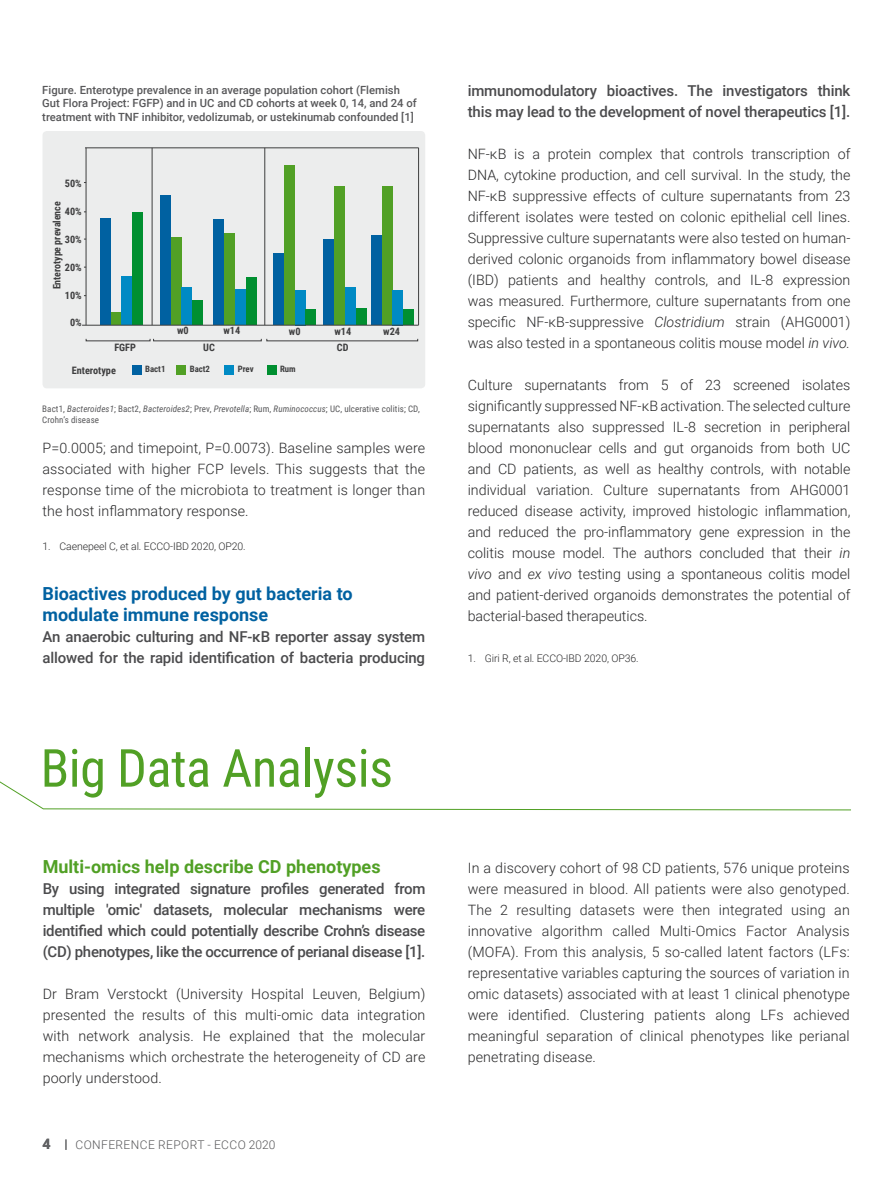
<style>
.page{position:relative;width:893px;height:1191px;background:#fff}
.page>*{position:absolute;margin:0;border:0;box-sizing:border-box;transform-origin:0 0}
.t1{font:52.5px "Roboto Condensed";letter-spacing:-.01em;color:#51a025}
.t2{font:700 18px/21px "Roboto";color:#0061a1}
.t3{font:700 18px "Roboto";color:#51a025}
.t4{font:500 15px/21px "Roboto";letter-spacing:-.01em;color:#4b4b4d}
.t5{font:300 14.25px/21px "Roboto";letter-spacing:.01em;color:#282829;text-align:justify}
.t6{font:700 14.25px "Roboto";color:#616264}
.t7{font:300 12px "Roboto";letter-spacing:.035em;color:#58585a}
.t8{font:500 11.25px/13.5px "Roboto";color:#58585a}
.t9{font:300 10.5px "Roboto";letter-spacing:-.01em;color:#282829}
.t10{font:700 10.2px "Roboto Condensed";color:#3e3e3f}
.t11{font:9px/10.8px "Roboto Condensed";letter-spacing:.01em;color:#58585a}
.t12{font:700 8.85px "Roboto Condensed";color:#3e3e3f}
.s1{font-style:italic}
</style>
<div class="page">
<div style="left:43px;top:131px;width:382px;height:257px;background:#eceded;border-radius:4px"></div>
<div style="left:371px;top:235px;width:11px;height:90px;background:#0061a1"></div>
<div style="left:382px;top:186px;width:11px;height:139px;background:#51a025"></div>
<div style="left:392px;top:290px;width:11px;height:35px;background:#008ac4"></div>
<div style="left:403px;top:309px;width:11px;height:16px;background:#008f30"></div>
<div style="left:323px;top:240px;width:11px;height:85px;background:#0061a1"></div>
<div style="left:334px;top:186px;width:11px;height:139px;background:#51a025"></div>
<div style="left:345px;top:287px;width:11px;height:38px;background:#008ac4"></div>
<div style="left:356px;top:308px;width:10px;height:17px;background:#008f30"></div>
<div style="left:132px;top:365px;width:9px;height:9px;background:#0061a1"></div>
<div style="left:177px;top:365px;width:9px;height:9px;background:#51a025"></div>
<div style="left:225px;top:365px;width:9px;height:9px;background:#008ac4"></div>
<div style="left:267px;top:365px;width:9px;height:9px;background:#008f30"></div>
<div style="left:100px;top:218px;width:11px;height:107px;background:#0061a1"></div>
<div style="left:111px;top:312px;width:10px;height:13px;background:#51a025"></div>
<div style="left:121px;top:277px;width:11px;height:48px;background:#008ac4"></div>
<div style="left:132px;top:213px;width:11px;height:112px;background:#008f30"></div>
<div style="left:160px;top:195px;width:11px;height:130px;background:#0061a1"></div>
<div style="left:171px;top:238px;width:11px;height:87px;background:#51a025"></div>
<div style="left:181px;top:287px;width:11px;height:38px;background:#008ac4"></div>
<div style="left:192px;top:300px;width:11px;height:25px;background:#008f30"></div>
<div style="left:213px;top:219px;width:11px;height:106px;background:#0061a1"></div>
<div style="left:224px;top:233px;width:11px;height:92px;background:#51a025"></div>
<div style="left:235px;top:289px;width:11px;height:36px;background:#008ac4"></div>
<div style="left:246px;top:278px;width:10px;height:47px;background:#008f30"></div>
<div style="left:273px;top:253px;width:11px;height:72px;background:#0061a1"></div>
<div style="left:284px;top:166px;width:11px;height:159px;background:#51a025"></div>
<div style="left:295px;top:290px;width:10px;height:35px;background:#008ac4"></div>
<div style="left:305px;top:309px;width:11px;height:16px;background:#008f30"></div>
<hr style="left:82px;top:325px;width:337px;height:1px;background:#3e3e3f">
<hr style="left:86px;top:148px;width:1px;height:177px;background:#3e3e3f">
<hr style="left:85px;top:147px;width:334px;height:1px;background:#3e3e3f">
<hr style="left:264px;top:148px;width:1px;height:177px;background:#3e3e3f">
<hr style="left:152px;top:148px;width:1px;height:177px;background:#3e3e3f">
<hr style="left:418px;top:148px;width:1px;height:177px;background:#3e3e3f">
<svg style="left:0;top:781px;width:851px;height:29px"></svg>
<p class="t8" style="left:42px;top:83px;width:376px">Figure. Enterotype prevalence in an average population cohort (Flemish<br>Gut Flora Project: FGFP) and in UC and CD cohorts at week 0, 14, and 24 of treatment with TNF inhibitor, vedolizumab, or ustekinumab confounded [1]</p>
<p class="t10" style="left:65px;top:176px;width:18px">50%</p>
<p class="t10" style="left:65px;top:204px;width:18px">40%</p>
<p class="t10" style="left:65px;top:232px;width:18px">30%</p>
<p class="t10" style="left:65px;top:260px;width:18px">20%</p>
<p class="t10" style="left:65px;top:288px;width:18px">10%</p>
<p class="t10" style="left:70px;top:315px;width:13px">0%</p>
<p class="t10" style="left:50px;top:289px;width:90px;rotate:-90deg">Enterotype prevalence</p>
<p class="t10" style="left:114px;top:340px;width:23px">FGFP</p>
<p class="t10" style="left:177px;top:323px;width:13px">w0</p>
<p class="t10" style="left:223px;top:323px;width:18px">w14</p>
<p class="t10" style="left:203px;top:340px;width:13px">UC</p>
<p class="t10" style="left:337px;top:340px;width:13px">CD</p>
<p class="t10" style="left:289px;top:324px;width:13px">w0</p>
<p class="t10" style="left:334px;top:324px;width:18px">w14</p>
<p class="t10" style="left:383px;top:324px;width:18px">w24</p>
<p class="t10" style="left:72px;top:363px;width:46px">Enterotype</p>
<p class="t12" style="left:145px;top:363px;width:22px">Bact1</p>
<p class="t12" style="left:190px;top:363px;width:22px">Bact2</p>
<p class="t12" style="left:238px;top:363px;width:17px">Prev</p>
<p class="t12" style="left:280px;top:363px;width:17px">Rum</p>
<p class="t11" style="left:42px;top:403px;width:379px">Bact1, <span class="s1">Bacteroides1</span>; Bact2, <span class="s1">Bacteroides2</span>; Prev, <span class="s1">Prevotella</span>; Rum, <span class="s1">Ruminococcus</span>; UC, ulcerative colitis; CD,<br>Crohn’s disease</p>
<p class="t5" style="left:43px;top:437px;width:384px">P=0.0005; and timepoint, P=0.0073). Baseline samples were associated with higher FCP levels. This suggests that the response time of the microbiota to treatment is longer than the host inflammatory response.</p>
<p class="t9" style="left:43px;top:539px;width:205px">1. Caenepeel C, et al. ECCO-IBD 2020, OP20.</p>
<p class="t2" style="left:43px;top:582px;width:312px">Bioactives produced by gut bacteria to modulate immune response</p>
<p class="t4" style="left:43px;top:626px;width:384px">An anaerobic culturing and NF-κB reporter assay system allowed for the rapid identification of bacteria producing</p>
<h1 class="t1" style="left:41px;top:731px;width:354px">Big Data Analysis</h1>
<p class="t3" style="left:43px;top:854px;width:339px">Multi-omics help describe CD phenotypes</p>
<p class="t4" style="left:43px;top:878px;width:384px;text-align:justify">By using integrated signature profiles generated from multiple 'omic' datasets, molecular mechanisms were identified which could potentially describe Crohn’s disease (CD) phenotypes, like the occurrence of perianal disease [1].</p>
<p class="t5" style="left:43px;top:983px;width:384px">Dr Bram Verstockt (University Hospital Leuven, Belgium) presented the results of this multi-omic data integration with network analysis. He explained that the molecular mechanisms which orchestrate the heterogeneity of CD are poorly understood.</p>
<p class="t6" style="left:43px;top:1133px;width:10px">4</p>
<p class="t7" style="left:75px;top:1136px;width:202px">CONFERENCE REPORT - ECCO 2020</p>
<p class="t4" style="left:468px;top:80px;width:384px">immunomodulatory bioactives. The investigators think this may lead to the development of novel therapeutics [1].</p>
<p class="t5" style="left:468px;top:143px;width:384px">NF-κB is a protein complex that controls transcription of DNA, cytokine production, and cell survival. In the study, the NF-κB suppressive effects of culture supernatants from 23 different isolates were tested on colonic epithelial cell lines.<br>Suppressive culture supernatants were also tested on human&shy;derived colonic organoids from inflammatory bowel disease (IBD) patients and healthy controls, and IL-8 expression was measured. Furthermore, culture supernatants from one specific NF-κB-suppressive <span class="s1">Clostridium</span> strain (AHG0001) was also tested in a spontaneous colitis mouse model <span class="s1">in vivo.</span></p>
<p class="t5" style="left:468px;top:374px;width:384px">Culture supernatants from 5 of 23 screened isolates significantly suppressed NF-κB activation. The selected culture supernatants also suppressed IL-8 secretion in peripheral blood mononuclear cells and gut organoids from both UC and CD patients, as well as healthy controls, with notable individual variation. Culture supernatants from AHG0001 reduced disease activity, improved histologic inflammation, and reduced the pro-inflammatory gene expression in the colitis mouse model. The authors concluded that their <span class="s1">in vivo</span> and <span class="s1">ex vivo</span> testing using a spontaneous colitis model and patient-derived organoids demonstrates the potential of bacterial-based therapeutics.</p>
<p class="t9" style="left:468px;top:651px;width:172px">1. Giri R, et al. ECCO-IBD 2020, OP36.</p>
<p class="t5" style="left:468px;top:857px;width:384px">In a discovery cohort of 98 CD patients, 576 unique proteins were measured in blood. All patients were also genotyped.<br>The 2 resulting datasets were then integrated using an innovative algorithm called Multi-Omics Factor Analysis (MOFA). From this analysis, 5 so-called latent factors (LFs: representative variables capturing the sources of variation in omic datasets) associated with at least 1 clinical phenotype were identified. Clustering patients along LFs achieved meaningful separation of clinical phenotypes like perianal penetrating disease.</p>
</div>
